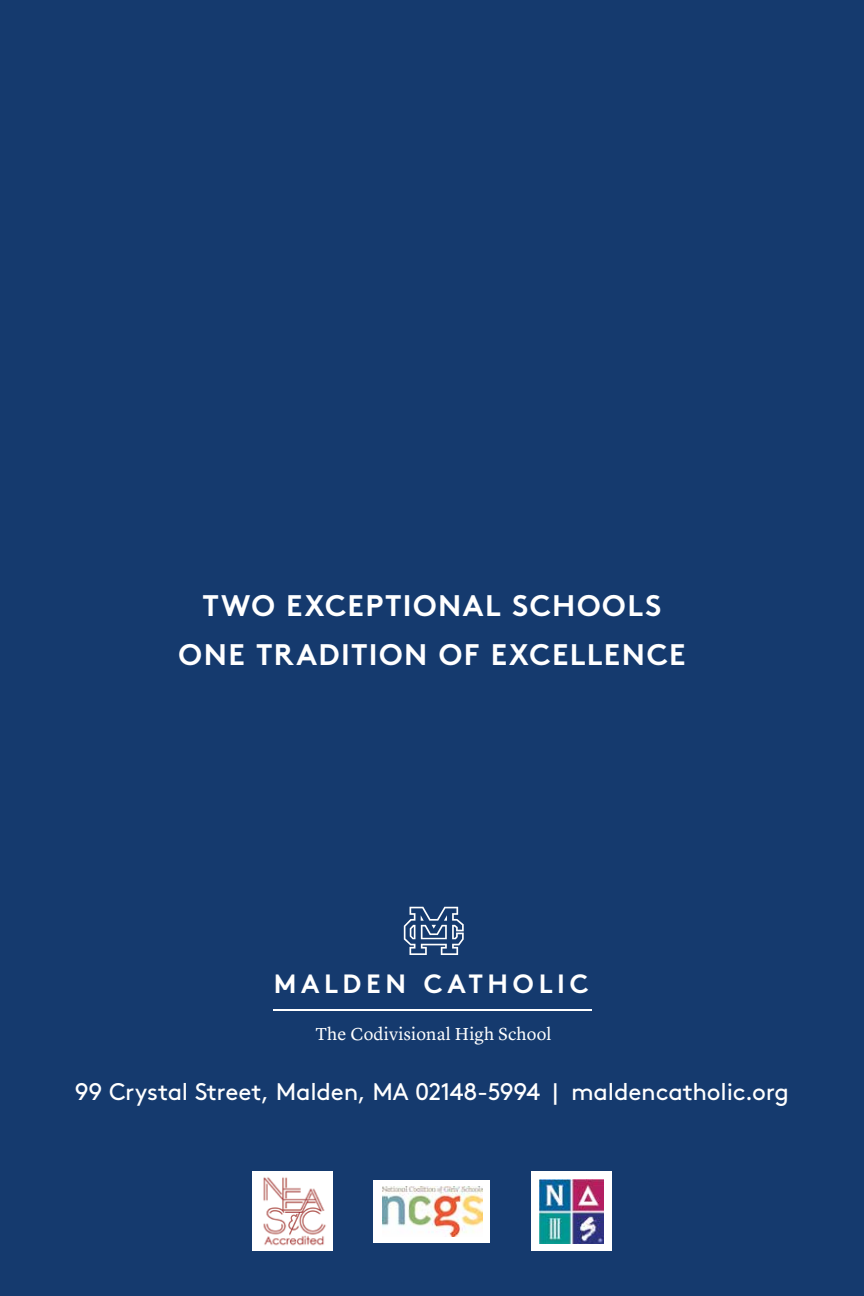
<style>
.page{position:relative;width:864px;height:1296px;background:#153a6e}
.page>*{position:absolute;margin:0;border:0;box-sizing:border-box;transform-origin:0 0}
.t1{font:700 29.8px/48.4px "Brown Std";letter-spacing:.05em;color:#fff;text-align:center}
.t2{font:700 26.4px "Brown";letter-spacing:.175em;color:#fff}
.t3{font:24px "Brown Std";letter-spacing:-.01em;color:#fff}
.t4{font:18px "Lyon Text";letter-spacing:.01em;color:#fff}
</style>
<div class="page">
<hr style="left:273px;top:1009px;width:318px;height:2px;background:#fff">
<svg style="left:404px;top:907px;width:60px;height:48px"></svg>
<div style="left:374px;top:1180px;width:116px;height:63px;background:#fff"></div>
<img style="left:382px;top:1187px;width:101px;height:50px">
<img style="left:252px;top:1172px;width:81px;height:79px">
<div style="left:531px;top:1172px;width:81px;height:79px;background:#fff"></div>
<img style="left:539px;top:1179px;width:65px;height:65px">
<p class="t1" style="left:178px;top:581px;width:509px">TWO EXCEPTIONAL SCHOOLS<br>ONE TRADITION OF EXCELLENCE</p>
<p class="t2" style="left:274px;top:963px;width:316px">MALDEN CATHOLIC</p>
<p class="t4" style="left:315px;top:1020px;width:238px">The Codivisional High School</p>
<p class="t3" style="left:75px;top:1077px;width:716px">99 Crystal Street, Malden, MA 02148-5994 | maldencatholic.org</p>
</div>
